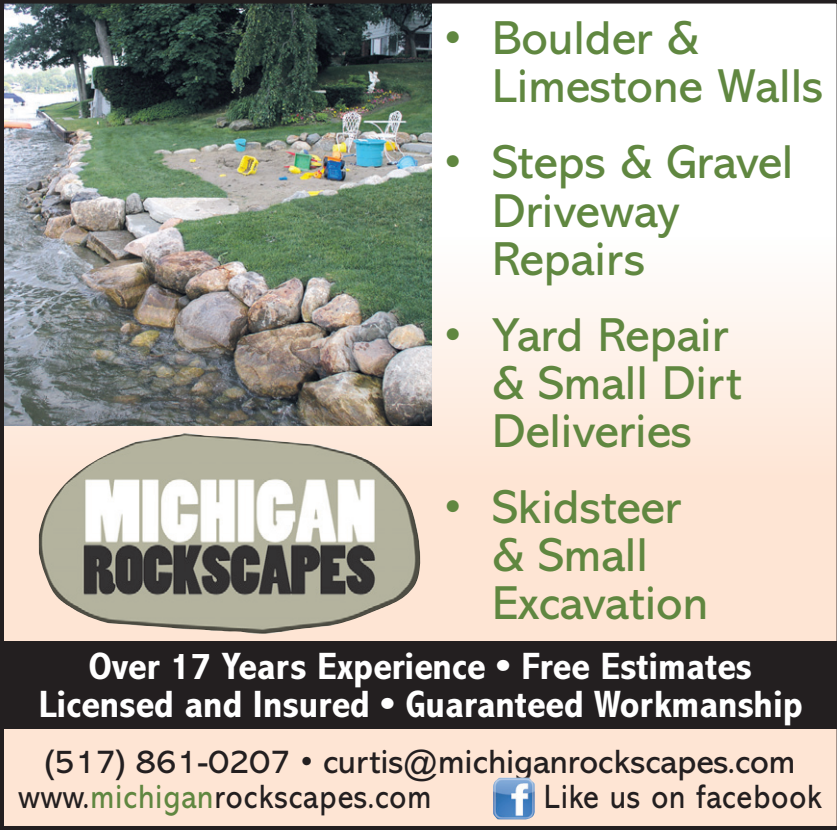
<style>
.page{position:relative;width:837px;height:830px;background:#fff}
.page>*{position:absolute;margin:0;border:0;box-sizing:border-box;transform-origin:0 0}
.t1{font:48px/48px "Abadi";color:#608740}
.t2{font:38.4px/38.4px "Abadi Condensed Bold PL";color:#fff;text-align:center;scale:1.1 1}
.t3{font:34px/34.8px "Abadi";color:#231f20}
.t4{font:34px "Abadi";letter-spacing:.025em;color:#231f20;scale:.9 1}
.s1{color:#608740}
</style>
<div class="page">
<img style="left:0;top:0;width:836px;height:829px">
<img style="left:493px;top:777px;width:41px;height:42px">
<img style="left:39px;top:433px;width:381px;height:200px">
<div style="left:0;top:641px;width:836px;height:87px;background:#231f20"></div>
<p class="t1" style="left:492px;top:15px;width:332px;text-indent:-48px">• Boulder &amp;<br>Limestone Walls</p>
<p class="t1" style="left:492px;top:139px;width:302px;text-indent:-48px">• Steps &amp; Gravel<br>Driveway<br>Repairs</p>
<p class="t1" style="left:492px;top:311px;width:250px;text-indent:-48px">• Yard Repair &amp; Small Dirt<br>Deliveries</p>
<p class="t1" style="left:492px;top:483px;width:217px;text-indent:-48px">• Skidsteer &amp; Small<br>Excavation</p>
<p class="t2" style="left:38px;top:647px;width:696px">Over 17 Years Experience • Free Estimates<br>Licensed and Insured • Guaranteed Workmanship</p>
<p class="t3" style="left:18px;top:744px;width:778px;text-indent:27px">(517) 861-0207 • curtis@michiganrockscapes.com www.<span class="s1">michigan</span>rockscapes.com</p>
<p class="t4" style="left:544px;top:777px;width:310px">Like us on facebook</p>
</div>
